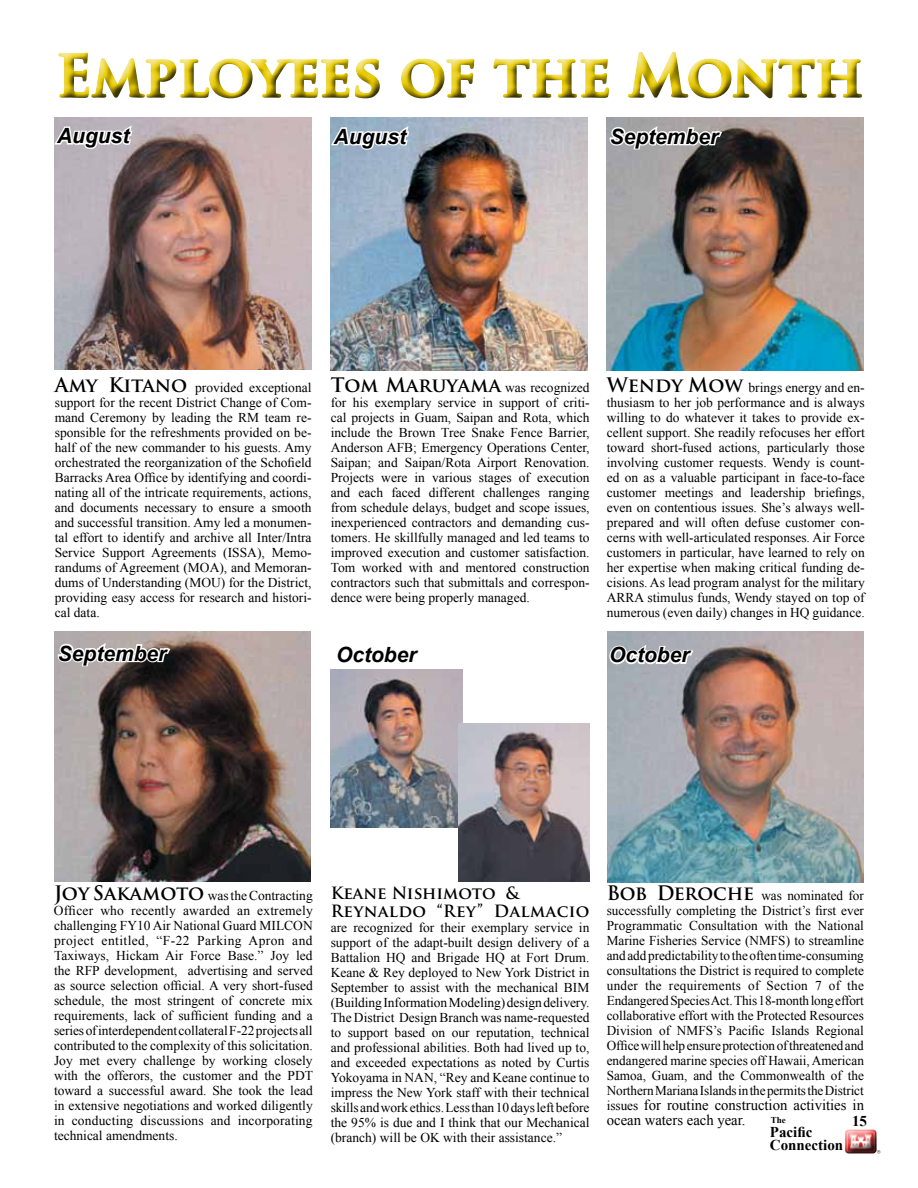
<style>
.page{position:relative;width:918px;height:1188px;background:#fff}
.page>*{position:absolute;margin:0;border:0;box-sizing:border-box;transform-origin:0 0}
.t1{font:700 55.5px "Trajan Pro";letter-spacing:.01em;color:#e7c900}
.t2{font:italic 700 21px "Arial";color:#000}
.t3{font:700 16.5px/18px "Trajan Pro";letter-spacing:.025em;color:#000}
.t4{font:15px/15px "Times New Roman";color:#000}
.t5{font:700 15px/13.5px "Times New Roman";color:#000}
.t6{font:13.5px/15px "Times New Roman";color:#000;text-align:justify}
.t7{font:700 9px "Times New Roman";color:#000}
.s1{font-family:"Trajan Pro";font-weight:700;font-size:19.5px}
.s2{font-size:13.5px}
</style>
<div class="page">
<img style="left:54px;top:632px;width:256px;height:250px">
<img style="left:608px;top:632px;width:255px;height:250px">
<svg style="left:608px;top:642px;width:87px;height:27px"></svg>
<svg style="left:56px;top:640px;width:116px;height:28px"></svg>
<img style="left:607px;top:152px;width:256px;height:218px">
<img style="left:331px;top:117px;width:256px;height:253px">
<img style="left:55px;top:152px;width:256px;height:217px">
<svg style="left:54px;top:52px;width:422px;height:100px"></svg>
<svg style="left:492px;top:51px;width:372px;height:101px"></svg>
<img style="left:331px;top:669px;width:132px;height:159px">
<img style="left:458px;top:723px;width:132px;height:159px">
<div style="left:836px;top:1124px;width:55px;height:40px;background:#000;opacity:.75"></div>
<h1 class="t1" style="left:56px;top:41px;width:808px">Employees of the Month</h1>
<h2 class="t2" style="left:57px;top:122px;width:74px">August</h2>
<h2 class="t2" style="left:334px;top:123px;width:74px">August</h2>
<h2 class="t2" style="left:610px;top:123px;width:110px">September</h2>
<p class="t6" style="left:55px;top:380px;width:258px"><span class="s1">Amy Kitano</span> provided exceptional support for the recent District Change of Com&shy;mand Ceremony by leading the RM team re&shy;sponsible for the refreshments provided on be&shy;half of the new commander to his guests. Amy orchestrated the reorganization of the Schofield Barracks Area Office by identifying and coordi&shy;nating all of the intricate requirements, actions, and documents necessary to ensure a smooth and successful transition. Amy led a monumen&shy;tal effort to identify and archive all Inter/Intra Service Support Agreements (ISSA), Memo&shy;randums of Agreement (MOA), and Memoran&shy;dums of Understanding (MOU) for the District, providing easy access for research and histori&shy;cal data.</p>
<p class="t6" style="left:331px;top:379px;width:260px"><span class="s1">Tom Maruyama</span> was recognized for his exemplary service in support of criti&shy;cal projects in Guam, Saipan and Rota, which include the Brown Tree Snake Fence Barrier, Anderson AFB; Emergency Operations Center, Saipan; and Saipan/Rota Airport Renovation.<br>Projects were in various stages of execution and each faced different challenges ranging from schedule delays, budget and scope issues, inexperienced contractors and demanding cus&shy;tomers. He skillfully managed and led teams to improved execution and customer satisfaction.<br>Tom worked with and mentored construction contractors such that submittals and correspon&shy;dence were being properly managed.</p>
<p class="t6" style="left:607px;top:380px;width:259px"><span class="s1">Wendy Mow</span> brings energy and en&shy;thusiasm to her job performance and is always willing to do whatever it takes to provide ex&shy;cellent support. She readily refocuses her effort toward short-fused actions, particularly those involving customer requests. Wendy is count&shy;ed on as a valuable participant in face-to-face customer meetings and leadership briefings, even on contentious issues. She’s always well&shy;prepared and will often defuse customer con&shy;cerns with well-articulated responses. Air Force customers in particular, have learned to rely on her expertise when making critical funding de&shy;cisions. As lead program analyst for the military ARRA stimulus funds, Wendy stayed on top of numerous (even daily) changes in HQ guidance.</p>
<h2 class="t2" style="left:58px;top:640px;width:110px">September</h2>
<h2 class="t2" style="left:336px;top:641px;width:82px">October</h2>
<h2 class="t2" style="left:609px;top:641px;width:82px">October</h2>
<p class="t6" style="left:54px;top:888px;width:261px"><span class="s1">Joy Sakamoto</span> was the Contracting Officer who recently awarded an extremely challenging FY10 Air National Guard MILCON project entitled, “F-22 Parking Apron and Taxiways, Hickam Air Force Base.” Joy led the RFP development, advertising and served as source selection official. A very short-fused schedule, the most stringent of concrete mix requirements, lack of sufficient funding and a series of interdependent collateral F-22 projects all contributed to the complexity of this solicitation.<br>Joy met every challenge by working closely with the offerors, the customer and the PDT toward a successful award. She took the lead in extensive negotiations and worked diligently in conducting discussions and incorporating technical amendments.</p>
<p class="t3" style="left:331px;top:884px;width:260px">Keane Nishimoto &amp;<br>Reynaldo “Rey” Dalmacio</p>
<p class="t6" style="left:331px;top:920px;width:260px">are recognized for their exemplary service in support of the adapt-built design delivery of a Battalion HQ and Brigade HQ at Fort Drum.<br>Keane &amp; Rey deployed to New York District in September to assist with the mechanical BIM (Building Information Modeling) design delivery.<br>The District Design Branch was name-requested to support based on our reputation, technical and professional abilities. Both had lived up to, and exceeded expectations as noted by Curtis Yokoyama in NAN, “Rey and Keane continue to impress the New York staff with their technical skills and work ethics. Less than 10 days left before the 95% is due and I think that our Mechanical (branch) will be OK with their assistance.”</p>
<p class="t6" style="left:607px;top:888px;width:259px"><span class="s1">Bob Deroche</span> was nominated for successfully completing the District’s first ever Programmatic Consultation with the National Marine Fisheries Service (NMFS) to streamline and add predictability to the often time-consuming consultations the District is required to complete under the requirements of Section 7 of the EndangeredSpeciesAct.This18-monthlongeffort collaborative effort with the Protected Resources Division of NMFS’s Pacific Islands Regional Officewillhelpensureprotectionofthreatenedand endangered marine species off Hawaii, American Samoa, Guam, and the Commonwealth of the Northern Mariana Islands in the permits the District</p>
<p class="t4" style="left:607px;top:1097px;width:259px"><span class="s2">issues</span> for routine construction activities in ocean waters each year.</p>
<p class="t5" style="left:852px;top:1114px;width:16px">15</p>
<p class="t7" style="left:771px;top:1114px;width:17px">The</p>
<p class="t5" style="left:770px;top:1124px;width:75px">Pacific<br>Connection</p>
</div>
